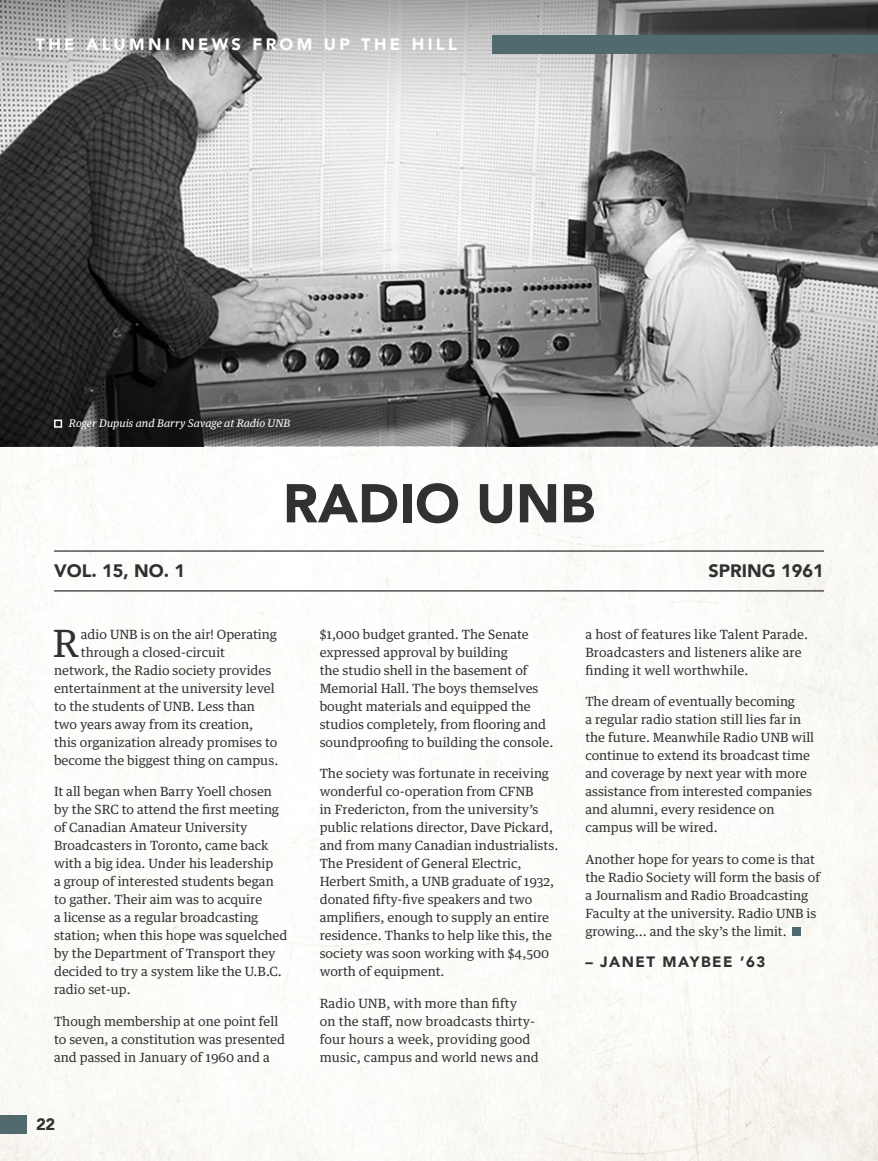
<style>
.page{position:relative;width:878px;height:1161px;background:#fff}
.page>*{position:absolute;margin:0;border:0;box-sizing:border-box;transform-origin:0 0}
.Content_Text{font:900 54px "Avenir";color:#313131}
.Content_Text-2{font:37.65px "Guardian Text Egyp";color:#313131}
.Content_Text-3{font:900 18px "Avenir";color:#313131}
.t1{font:900 16.5px "Avenir";letter-spacing:.2em;color:#fff}
.t2{font:900 16.5px "Avenir";color:#313131}
.Content_Text-4{font:900 15px "Avenir";letter-spacing:.1em;color:#313131}
.Content_Text-5{font:12.75px/18px "Guardian Text Egyp";color:#313131}
.Content_Text-6{font:italic 10.5px "Guardian Text Egyp";color:#fff}
</style>
<div class="page">
<img style="left:0;top:446px;width:878px;height:715px">
<div style="left:0;top:1115px;width:27px;height:19px;background:#506a6e"></div>
<img style="left:0;top:143px;width:878px;height:95px">
<svg style="left:0;top:0;width:878px;height:143px;background:#9b9b9b"></svg>
<svg style="left:0;top:238px;width:878px;height:208px;background:#7a7a7a"></svg>
<hr style="left:54px;top:550px;width:770px;height:2px;background:#313131">
<hr style="left:54px;top:590px;width:770px;height:2px;background:#313131">
<div style="left:792px;top:928px;width:8px;height:8px;background:#506a6e"></div>
<div style="left:54px;top:420px;width:8px;height:8px;border:2px solid #fff"></div>
<div style="left:492px;top:35px;width:386px;height:19px;background:#506a6e"></div>
<p class="t1" style="left:36px;top:31px;width:422px">THE ALUMNI NEWS FROM UP THE HILL</p>
<p class="Content_Text-6" style="left:69px;top:415px;width:223px">Roger Dupuis and Barry Savage at Radio UNB</p>
<p class="Content_Text" style="left:283px;top:457px;width:313px">RADIO UNB</p>
<p class="Content_Text-3" style="left:54px;top:556px;width:132px">VOL. 15, NO. 1</p>
<p class="Content_Text-3" style="left:708px;top:556px;width:117px">SPRING 1961</p>
<p class="Content_Text-2" style="left:53px;top:612px;width:28px">R</p>
<p class="Content_Text-5" style="left:81px;top:624px;width:197px">adio UNB is on the air! Operating</p>
<p class="Content_Text-5" style="left:81px;top:642px;width:146px">through a closed-circuit</p>
<p class="Content_Text-5" style="left:54px;top:660px;width:219px">network, the Radio society provides</p>
<p class="Content_Text-5" style="left:54px;top:678px;width:222px">entertainment at the university level</p>
<p class="Content_Text-5" style="left:54px;top:696px;width:202px">to the students of UNB. Less than</p>
<p class="Content_Text-5" style="left:54px;top:714px;width:200px">two years away from its creation,</p>
<p class="Content_Text-5" style="left:54px;top:732px;width:225px">this organization already promises to</p>
<p class="Content_Text-5" style="left:54px;top:750px;width:226px">become the biggest thing on campus.</p>
<p class="Content_Text-5" style="left:54px;top:781px;width:235px">It all began when Barry Yoell chosen by the SRC to attend the first meeting of Canadian Amateur University Broadcasters in Toronto, came back with a big idea. Under his leadership<br>a group of interested students began to gather. Their aim was to acquire<br>a license as a regular broadcasting station; when this hope was squelched by the Department of Transport they decided to try a system like the U.B.C. radio set-up.</p>
<p class="Content_Text-5" style="left:54px;top:1011px;width:232px">Though membership at one point fell to seven, a constitution was presented and passed in January of 1960 and a</p>
<p class="t2" style="left:36px;top:1111px;width:21px">22</p>
<p class="Content_Text-5" style="left:320px;top:624px;width:235px">$1,000 budget granted. The Senate expressed approval by building<br>the studio shell in the basement of Memorial Hall. The boys themselves bought materials and equipped the studios completely, from flooring and soundproofing to building the console.</p>
<p class="Content_Text-5" style="left:320px;top:763px;width:240px">The society was fortunate in receiving wonderful co-operation from CFNB<br>in Fredericton, from the university’s public relations director, Dave Pickard, and from many Canadian industrialists.<br>The President of General Electric, Herbert Smith, a UNB graduate of 1932, donated fifty-five speakers and two amplifiers, enough to supply an entire residence. Thanks to help like this, the society was soon working with $4,500 worth of equipment.</p>
<p class="Content_Text-5" style="left:320px;top:993px;width:221px">Radio UNB, with more than fifty<br>on the staff, now broadcasts thirty&shy;four hours a week, providing good music, campus and world news and</p>
<p class="Content_Text-5" style="left:585px;top:624px;width:224px">a host of features like Talent Parade.<br>Broadcasters and listeners alike are finding it well worthwhile.</p>
<p class="Content_Text-5" style="left:585px;top:691px;width:230px">The dream of eventually becoming<br>a regular radio station still lies far in the future. Meanwhile Radio UNB will continue to extend its broadcast time and coverage by next year with more assistance from interested companies and alumni, every residence on campus will be wired.</p>
<p class="Content_Text-5" style="left:585px;top:849px;width:236px">Another hope for years to come is that the Radio Society will form the basis of a Journalism and Radio Broadcasting Faculty at the university. Radio UNB is growing... and the sky’s the limit.</p>
<p class="Content_Text-4" style="left:585px;top:949px;width:181px">– JANET MAYBEE ’63</p>
</div>
